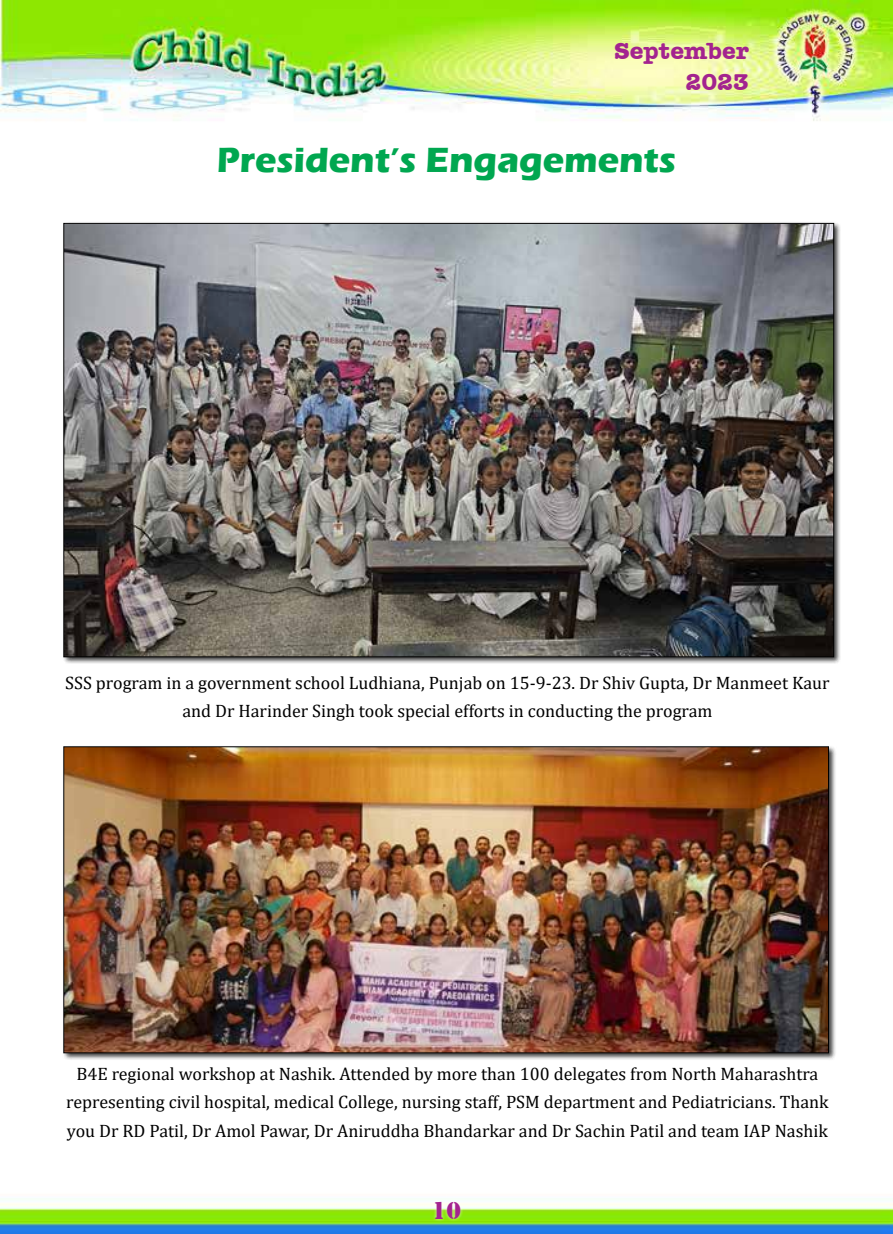
<style>
.page{position:relative;width:893px;height:1234px;background:#fff}
.page>*{position:absolute;margin:0;border:0;box-sizing:border-box;transform-origin:0 0}
.t1{font:700 36px "Eras ITC";color:#00a750}
.t2{font:25.5px "Army";color:#a3238f}
.t3{font:700 24px/30.6px "Amer Typewriter IT Cby BT";color:#a3238f;text-align:right}
.t4{font:18px/28.5px "Cambria";color:#000;text-align:center}
.t5{font:700 18px "Amer Typewriter IT Cby BT";color:#a3238f}
</style>
<div class="page">
<img style="left:0;top:0;width:893px;height:1233px">
<div style="left:432px;top:1198px;width:32px;height:23px;background:#fff;opacity:.75"></div>
<div style="left:62px;top:221px;width:780px;height:443px;background:#000;opacity:.75"></div>
<img style="left:65px;top:225px;width:767px;height:430px">
<div style="left:62px;top:744px;width:774px;height:316px;background:#000;opacity:.75"></div>
<img style="left:65px;top:748px;width:762px;height:302px">
<h3 class="t3" style="left:615px;top:35px;width:136px">September<br>2023</h3>
<p class="t5" style="left:650px;top:39px;width:56px">Vol. 1</p>
<h1 class="t1" style="left:217px;top:139px;width:461px">President’s Engagements</h1>
<p class="t4" style="left:65px;top:668px;width:766px">SSS program in a government school Ludhiana, Punjab on 15-9-23. Dr Shiv Gupta, Dr Manmeet Kaur and Dr Harinder Singh took special efforts in conducting the program</p>
<p class="t4" style="left:66px;top:1059px;width:764px">B4E regional workshop at Nashik. Attended by more than 100 delegates from North Maharashtra representing civil hospital, medical College, nursing staff, PSM department and Pediatricians. Thank you Dr RD Patil, Dr Amol Pawar, Dr Aniruddha Bhandarkar and Dr Sachin Patil and team IAP Nashik</p>
<h2 class="t2" style="left:432px;top:1195px;width:31px">10</h2>
</div>
